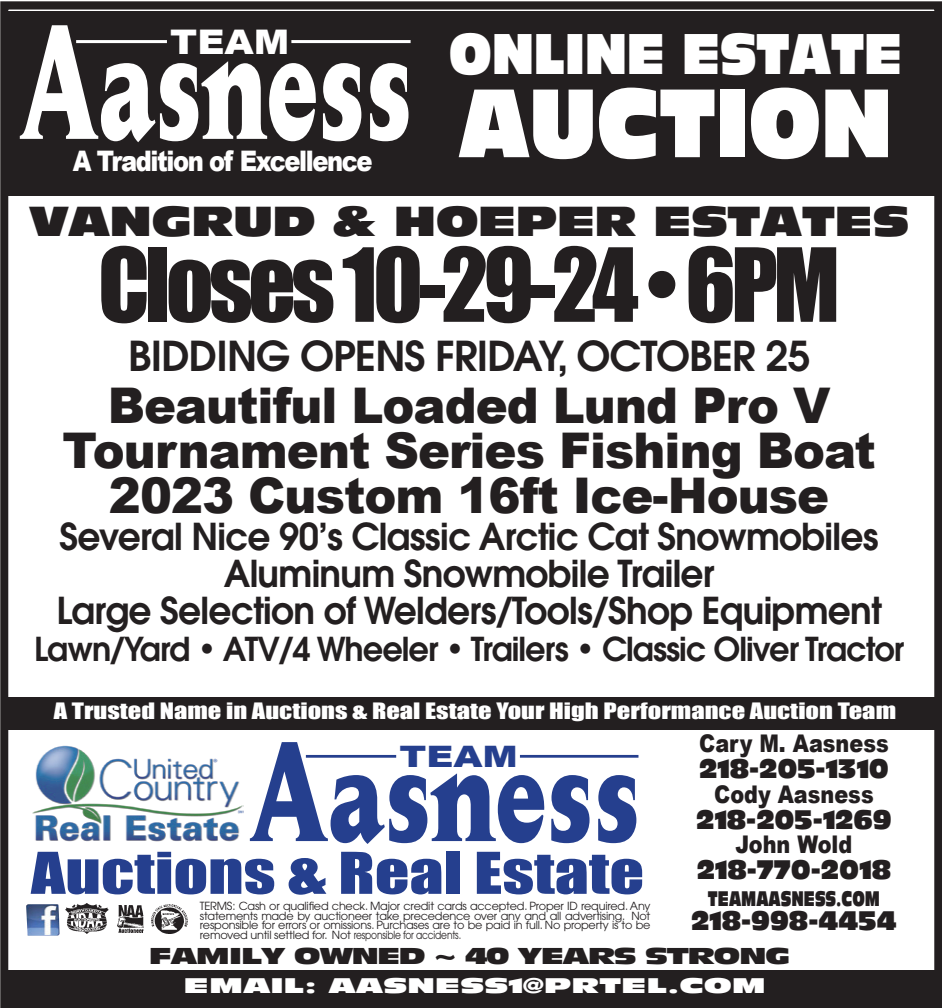
<style>
.page{position:relative;width:942px;height:1008px;background:#fff}
.page>*{position:absolute;margin:0;border:0;box-sizing:border-box;transform-origin:0 0}
.t1{font:800 160.8px "Daily News";color:#fff;scale:.59 1}
.t2{font:800 140px "Daily News";color:#253f8e;scale:.67 1}
.t3{font:94.8px "Antique Olive Nord";letter-spacing:-.02em;color:#fff;scale:.73 1}
.t4{font:94.4px "Impact";letter-spacing:-.05em;color:#231f20}
.t5{font:56px "Antique Olive Nord";letter-spacing:-.02em;color:#fff;scale:.73 1}
.t6{font:53.2px "Impact";color:#253f8e;scale:1.27 1}
.t7{font:900 49.2px/45.2px "Arial";letter-spacing:-.02em;color:#231f20;text-align:center}
.t8{font:600 40.8px "Avant Garde";letter-spacing:-.02em;color:#231f20}
.t9{font:40.8px "Antique Olive Nord";letter-spacing:-.02em;color:#231f20}
.t10{font:600 36.8px/36.8px "Avant Garde";letter-spacing:-.02em;color:#231f20;text-align:center}
.t11{font:900 34px "Arial";color:#fff;scale:1.11 1}
.t12{font:600 32.8px "Avant Garde";letter-spacing:-.03em;color:#231f20}
.t13{font:900 29.6px "Arial";color:#253f8e;scale:1.27 1}
.t14{font:900 28.4px "Arial";letter-spacing:-.06em;color:#fff;scale:.85 1}
.t15{font:26.4px "Antique Olive Nord";color:#231f20;scale:.85 1}
.t16{font:900 24.4px "Arial";color:#231f20;scale:.85 1}
.t17{font:22.4px "Antique Olive Compact";letter-spacing:-.06em;color:#231f20;scale:1.48 1}
.t18{font:20.8px "Impact";color:#fff;scale:1.28 1}
.t19{font:20.8px "Antique Olive Nord";color:#fff;scale:1.28 1}
.t20{font:20.8px "Antique Olive Nord";color:#231f20;scale:.57 1}
.t21{font:11.2px/9.6px "Avant Garde";letter-spacing:-.02em;color:#231f20;text-align:justify}
</style>
<div class="page">
<div style="left:0;top:1px;width:941px;height:1007px;border:8px solid #231f20"></div>
<img style="left:117px;top:906px;width:27px;height:26px">
<img style="left:152px;top:904px;width:35px;height:30px">
<img style="left:66px;top:904px;width:43px;height:29px">
<img style="left:26px;top:904px;width:34px;height:32px">
<div style="left:3px;top:697px;width:936px;height:33px;background:#231f20"></div>
<img style="left:32px;top:746px;width:211px;height:95px">
<hr style="left:520px;top:755px;width:118px;height:3px;background:#253f8e">
<hr style="left:306px;top:755px;width:90px;height:3px;background:#253f8e">
<div style="left:3px;top:970px;width:936px;height:33px;background:#231f20"></div>
<div style="left:3px;top:11px;width:937px;height:185px;background:#231f20"></div>
<hr style="left:291px;top:40px;width:119px;height:3px;background:#fff">
<hr style="left:76px;top:40px;width:91px;height:3px;background:#fff">
<h1 class="t1" style="left:20px;top:-18px;width:667px">Aasness</h1>
<h3 class="t11" style="left:170px;top:17px;width:109px">TEAM</h3>
<h3 class="t14" style="left:73px;top:140px;width:354px">A Tradition of Excellence</h3>
<h3 class="t5" style="left:449px;top:19px;width:623px">ONLINE ESTATE</h3>
<h3 class="t3" style="left:458px;top:64px;width:597px">AUCTION</h3>
<h3 class="t9" style="left:29px;top:196px;width:881px">VANGRUD &amp; HOEPER ESTATES</h3>
<h3 class="t4" style="left:98px;top:212px;width:743px">Closes10-29-24•6PM</h3>
<h3 class="t8" style="left:128px;top:329px;width:683px">BIDDING OPENS FRIDAY, OCTOBER 25</h3>
<h3 class="t7" style="left:62px;top:381px;width:814px">Beautiful Loaded Lund Pro V<br>Tournament Series Fishing Boat<br>2023 Custom 16ft Ice-House</h3>
<h3 class="t10" style="left:56px;top:517px;width:826px">Several Nice 90’s Classic Arctic Cat Snowmobiles<br>Aluminum Snowmobile Trailer<br>Large Selection of Welders/Tools/Shop Equipment</h3>
<h3 class="t12" style="left:34px;top:627px;width:871px">Lawn/Yard • ATV/4 Wheeler • Trailers • Classic Oliver Tractor</h3>
<h3 class="t18" style="left:54px;top:695px;width:659px">A Trusted Name in Auctions &amp; Real Estate Your High Performance Auction Team</h3>
<h3 class="t13" style="left:399px;top:735px;width:95px">TEAM</h3>
<h3 class="t16" style="left:699px;top:726px;width:224px">Cary M. Aasness</h3>
<h2 class="t2" style="left:250px;top:705px;width:584px">Aasness</h2>
<h3 class="t15" style="left:699px;top:752px;width:225px">218-205-1310</h3>
<h3 class="t16" style="left:714px;top:776px;width:189px">Cody Aasness</h3>
<h3 class="t15" style="left:696px;top:803px;width:231px">218-205-1269</h3>
<h3 class="t16" style="left:735px;top:827px;width:139px">John Wold</h3>
<h3 class="t15" style="left:696px;top:853px;width:230px">218-770-2018</h3>
<h3 class="t20" style="left:707px;top:885px;width:303px">TEAMAASNESS.COM</h3>
<h3 class="t15" style="left:691px;top:904px;width:243px">218-998-4454</h3>
<h3 class="t6" style="left:31px;top:832px;width:484px">Auctions &amp; Real Estate</h3>
<p class="t21" style="left:200px;top:901px;width:452px">TERMS: Cash or qualified check. Major credit cards accepted. Proper ID required. Any statements made by auctioneer take precedence over any and all advertising. Not responsible for errors or omissions. Purchases are to be paid in full. No property is to be removed until settled for. Not responsible for accidents.</p>
<h3 class="t17" style="left:149px;top:942px;width:435px">FAMILY OWNED ~ 40 YEARS STRONG</h3>
<h3 class="t19" style="left:184px;top:972px;width:456px">EMAIL: AASNESS1@PRTEL.COM</h3>
</div>
